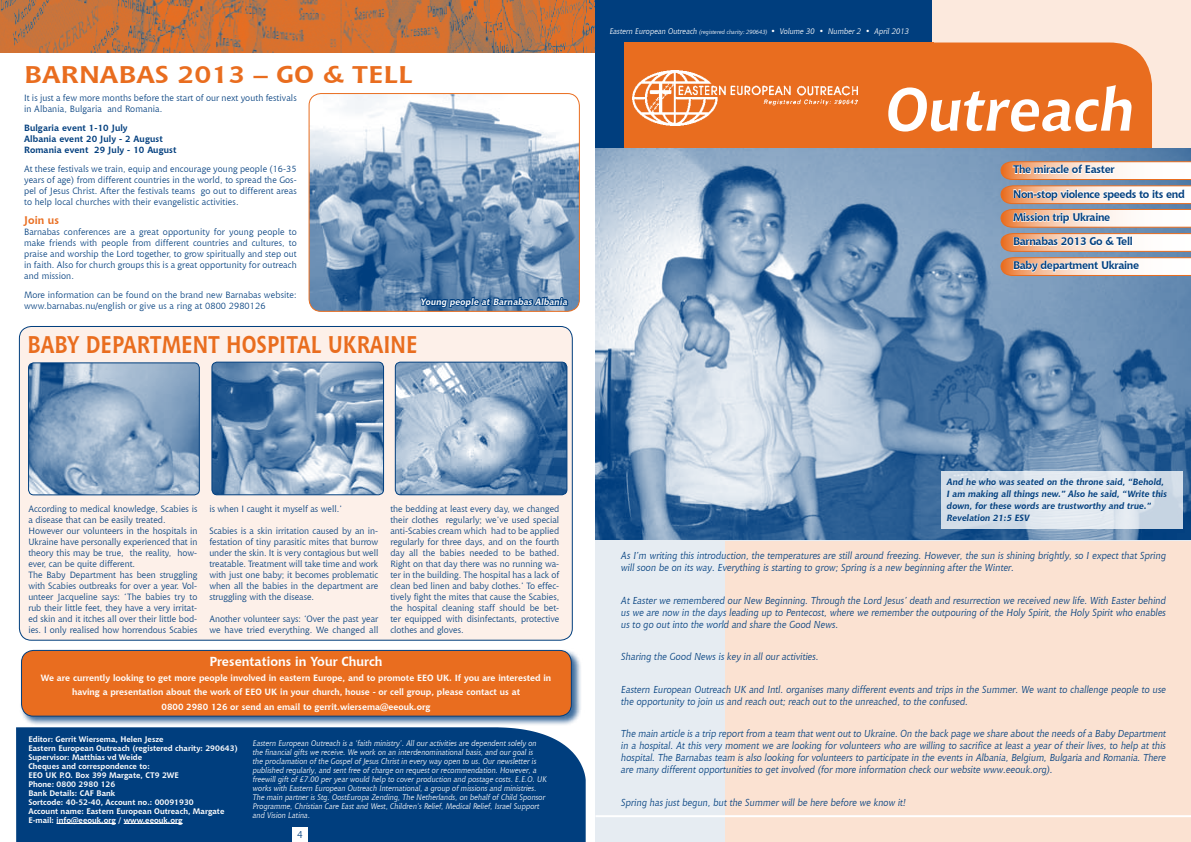
<style>
.page{position:relative;width:1191px;height:842px;background:#fff}
.page>*{position:absolute;margin:0;border:0;box-sizing:border-box;transform-origin:0 0}
.t1{font:italic 700 60px "Chianti BT";color:#fff}
.t2{font:700 24px "Chianti BT";color:#e96d1f;scale:.85 1}
.t3{font:700 24px "Chianti BT";color:#e96d1f;scale:1.16 1}
.t4{font:700 13px "Chianti BT";color:#fff}
.t5{font:700 11px/24.1px "Chianti BT";letter-spacing:-.03em;color:#003e7e}
.t6{font:700 11px "Chianti BT";color:#e96d1f}
.t7{font:italic 10px/12px "Chianti BT";color:#003e7e}
.t8{font:10px "Chianti BT";color:#003e7e}
.t9{font:9px/11px "Chianti BT";color:#003e7e}
.t10{font:700 9px/14.5px "Chianti BT";color:#fff;text-align:center}
.t11{font:italic 700 9px/12px "Chianti BT";color:#003e7e}
.t12{font:700 9px/11px "Chianti BT";letter-spacing:.01em;color:#003e7e}
.t13{font:italic 700 9px "Chianti BT";letter-spacing:.02em;color:#fff}
.t14{font:italic 8px/9px "Chianti BT";color:#fff}
.t15{font:700 8px/9px "Chianti BT";color:#fff}
.s1{font-size:6px}
</style>
<div class="page">
<img style="left:0;top:0;width:595px;height:52px">
<div style="left:913px;top:0;width:278px;height:159px;background:#fce9dd"></div>
<div style="left:864px;top:43px;width:288px;height:152px;background:#e96d1f;border-radius:43px"></div>
<div style="left:595px;top:0;width:337px;height:151px;background:#003e7e"></div>
<div style="left:624px;top:43px;width:309px;height:114px;background:#e96d1f"></div>
<img style="left:632px;top:71px;width:226px;height:54px">
<img style="left:595px;top:149px;width:596px;height:392px">
<div style="left:595px;top:541px;width:596px;height:301px;background:#e6ecf2"></div>
<div style="left:725px;top:542px;width:466px;height:300px;background:#fbe2d2"></div>
<hr style="left:595px;top:815px;width:596px;height:2px;background:#fff">
<svg style="left:1000px;top:157px;width:191px;height:119px"></svg>
<div style="left:16px;top:727px;width:569px;height:115px;background:#003e7e"></div>
<div style="left:292px;top:828px;width:16px;height:14px;background:#fff"></div>
<hr style="left:56px;top:823px;width:60px;height:1px;background:#fff">
<hr style="left:124px;top:823px;width:59px;height:1px;background:#fff">
<div style="left:19px;top:326px;width:553px;height:314px;background:#fdf0e9;border-radius:12px"></div>
<svg style="left:941px;top:471px;width:242px;height:58px;background:#d8e1eb"></svg>
<img style="left:29px;top:363px;width:170px;height:132px">
<div style="left:28px;top:363px;width:171px;height:132px;border:1px solid #003e7e;border-radius:5px"></div>
<img style="left:212px;top:362px;width:171px;height:133px">
<div style="left:212px;top:362px;width:172px;height:133px;border:1px solid #003e7e;border-radius:5px"></div>
<img style="left:395px;top:362px;width:172px;height:133px">
<div style="left:395px;top:362px;width:172px;height:133px;border:1px solid #003e7e;border-radius:5px"></div>
<div style="left:20px;top:649px;width:566px;height:82px;background:#003e7e;opacity:.75"></div>
<div style="left:22px;top:650px;width:549px;height:66px;background:#e96d1f;border-radius:12px"></div>
<div style="left:21px;top:650px;width:551px;height:67px;border:1px solid #003e7e;border-radius:12px"></div>
<img style="left:310px;top:94px;width:268px;height:216px">
<div style="left:308px;top:93px;width:272px;height:219px;border:1px solid #e96d1f;border-radius:12px"></div>
<svg style="left:418px;top:271px;width:151px;height:38px;background:#557ea9"></svg>
<h2 class="t3" style="left:24px;top:57px;width:32px">Barnabas</h2>
<h2 class="t3" style="left:178px;top:57px;width:204px">2013 – Go &amp; Tell</h2>
<p class="t9" style="left:24px;top:92px;width:274px">It is just a few more months before the start of our next youth festivals in Albania, Bulgaria and Romania.</p>
<p class="t12" style="left:24px;top:122px;width:154px">Bulgaria event 1-10 July<br>Albania event 20 July - 2 August<br>Romania event 29 July - 10 August</p>
<p class="t9" style="left:24px;top:163px;width:274px;text-align:justify">At these festivals we train, equip and encourage young people (16-35 years of age) from different countries in the world, to spread the Gos&shy;pel of Jesus Christ. After the festivals teams go out to different areas to help local churches with their evangelistic activities.</p>
<p class="t6" style="left:24px;top:213px;width:37px">Join us</p>
<p class="t9" style="left:24px;top:226px;width:274px;text-align:justify">Barnabas conferences are a great opportunity for young people to make friends with people from different countries and cultures, to praise and worship the Lord together, to grow spiritually and step out in faith. Also for church groups this is a great opportunity for outreach and mission.</p>
<p class="t9" style="left:24px;top:289px;width:274px">More information can be found on the brand new Barnabas website: www.barnabas.nu/english or give us a ring at 0800 2980126</p>
<p class="t13" style="left:421px;top:295px;width:148px">Young people at Barnabas Albania</p>
<h2 class="t2" style="left:28px;top:328px;width:86px">Baby department</h2>
<h2 class="t2" style="left:226px;top:328px;width:209px">Hospital Ukraine</h2>
<p class="t14" style="left:609px;top:27px;width:301px">Eastern European Outreach <span class="s1">(registered charity: 290643)</span> • Volume 30 • Number 2 • April 2013</p>
<h1 class="t1" style="left:886px;top:67px;width:251px">Outreach</h1>
<p class="t5" style="left:1013px;top:157px;width:103px">The miracle of Easter</p>
<p class="t5" style="left:1013px;top:205px;width:128px">Mission trip Ukraine<br>Barnabas 2013 Go &amp; Tell<br>Baby department Ukraine</p>
<p class="t5" style="left:1013px;top:181px;width:173px">Non-stop violence speeds to its end</p>
<p class="t9" style="left:28px;top:503px;width:170px">According to medical knowledge, Scabies is a disease that can be easily treated.<br>However our volunteers in the hospitals in Ukraine have personally experienced that in theory this may be true, the reality, how&shy;ever, can be quite different.<br>The Baby Department has been struggling with Scabies outbreaks for over a year. Vol&shy;unteer Jacqueline says: ‘The babies try to rub their little feet, they have a very irritat&shy;ed skin and it itches all over their little bod&shy;ies. I only realised how horrendous Scabies</p>
<p class="t9" style="left:209px;top:503px;width:134px">is when I caught it myself as well.’</p>
<p class="t9" style="left:209px;top:525px;width:170px;text-align:justify">Scabies is a skin irritation caused by an in&shy;festation of tiny parasitic mites that burrow under the skin. It is very contagious but well treatable. Treatment will take time and work with just one baby; it becomes problematic when all the babies in the department are struggling with the disease.</p>
<p class="t9" style="left:209px;top:613px;width:170px">Another volunteer says: ‘Over the past year we have tried everything. We changed all</p>
<p class="t9" style="left:390px;top:503px;width:170px;text-align:justify">the bedding at least every day, we changed their clothes regularly; we’ve used special anti-Scabies cream which had to be applied regularly for three days, and on the fourth day all the babies needed to be bathed.<br>Right on that day there was no running wa&shy;ter in the building. The hospital has a lack of clean bed linen and baby clothes.’ To effec&shy;tively fight the mites that cause the Scabies, the hospital cleaning staff should be bet&shy;ter equipped with disinfectants, protective clothes and gloves.</p>
<h3 class="t4" style="left:209px;top:653px;width:175px">Presentations in Your Church</h3>
<p class="t10" style="left:41px;top:670px;width:512px">We are currently looking to get more people involved in eastern Europe, and to promote EEO UK. I f you are interested in having a presentation about the work of EEO UK in your church, house - or cell group, please contact us at<br>0800 2980 126 or send an email to gerrit.wiersema@eeouk.org</p>
<p class="t15" style="left:28px;top:734px;width:211px">Editor: Gerrit Wiersema, Helen Jesze<br>Eastern European Outreach (registered charity: 290643)<br>Supervisor: Matthias vd Weide<br>Cheques and correspondence to:<br>EEO UK P.O. Box 399 Margate, CT9 2WE<br>Phone: 0800 2980 126<br>Bank Details: CAF Bank<br>Sortcode: 40-52-40, Account no.: 00091930<br>Account name: Eastern European Outreach, Margate E-mail: info@eeouk.org / www.eeouk.org</p>
<p class="t14" style="left:253px;top:738px;width:295px">Eastern European Outreach is a ‘faith ministry’. All our activities are dependent solely on the financial gifts we receive. We work on an interdenominational basis, and our goal is<br>the proclamation of the Gospel of Jesus Christ in every way open to us. Our newsletter is published regularly, and sent free of charge on request or recommendation. However, a freewill gift of £7.00 per year would help to cover production and postage costs. E.E.O. UK works with Eastern European Outreach International, a group of missions and ministries.<br>The main partner is Stg. OostEuropa Zending, The Netherlands, on behalf of Child Sponsor Programme, Christian Care East and West, Children’s Relief, Medical Relief, Israel Support and Vision Latina.</p>
<p class="t8" style="left:297px;top:828px;width:7px">4</p>
<p class="t11" style="left:947px;top:475px;width:222px">And he who was seated on the throne said, “Behold, I am making all things new.” Also he said, “Write this down, for these words are trustworthy and true.” Revelation 21:5 ESV</p>
<p class="t7" style="left:621px;top:549px;width:546px">As I’m writing this introduction, the temperatures are still around freezing. However, the sun is shining brightly, so I expect that Spring will soon be on its way. Everything is starting to grow; Spring is a new beginning after the Winter.</p>
<p class="t7" style="left:621px;top:594px;width:546px;text-align:justify">At Easter we remembered our New Beginning. Through the Lord Jesus’ death and resurrection we received new life. With Easter behind us we are now in the days leading up to Pentecost, where we remember the outpouring of the Holy Spirit, the Holy Spirit who enables us to go out into the world and share the Good News.</p>
<p class="t7" style="left:621px;top:650px;width:199px">Sharing the Good News is key in all our activities.</p>
<p class="t7" style="left:621px;top:683px;width:546px">Eastern European Outreach UK and Intl. organises many different events and trips in the Summer. We want to challenge people to use the opportunity to join us and reach out; reach out to the unreached, to the confused.</p>
<p class="t7" style="left:621px;top:727px;width:546px;text-align:justify">The main article is a trip report from a team that went out to Ukraine. On the back page we share about the needs of a Baby Department in a hospital. At this very moment we are looking for volunteers who are willing to sacrifice at least a year of their lives, to help at this hospital. The Barnabas team is also looking for volunteers to participate in the events in Albania, Belgium, Bulgaria and Romania. There are many different opportunities to get involved (for more information check our website www.eeouk.org).</p>
<p class="t7" style="left:621px;top:796px;width:286px">Spring has just begun, but the Summer will be here before we know it!</p>
</div>
